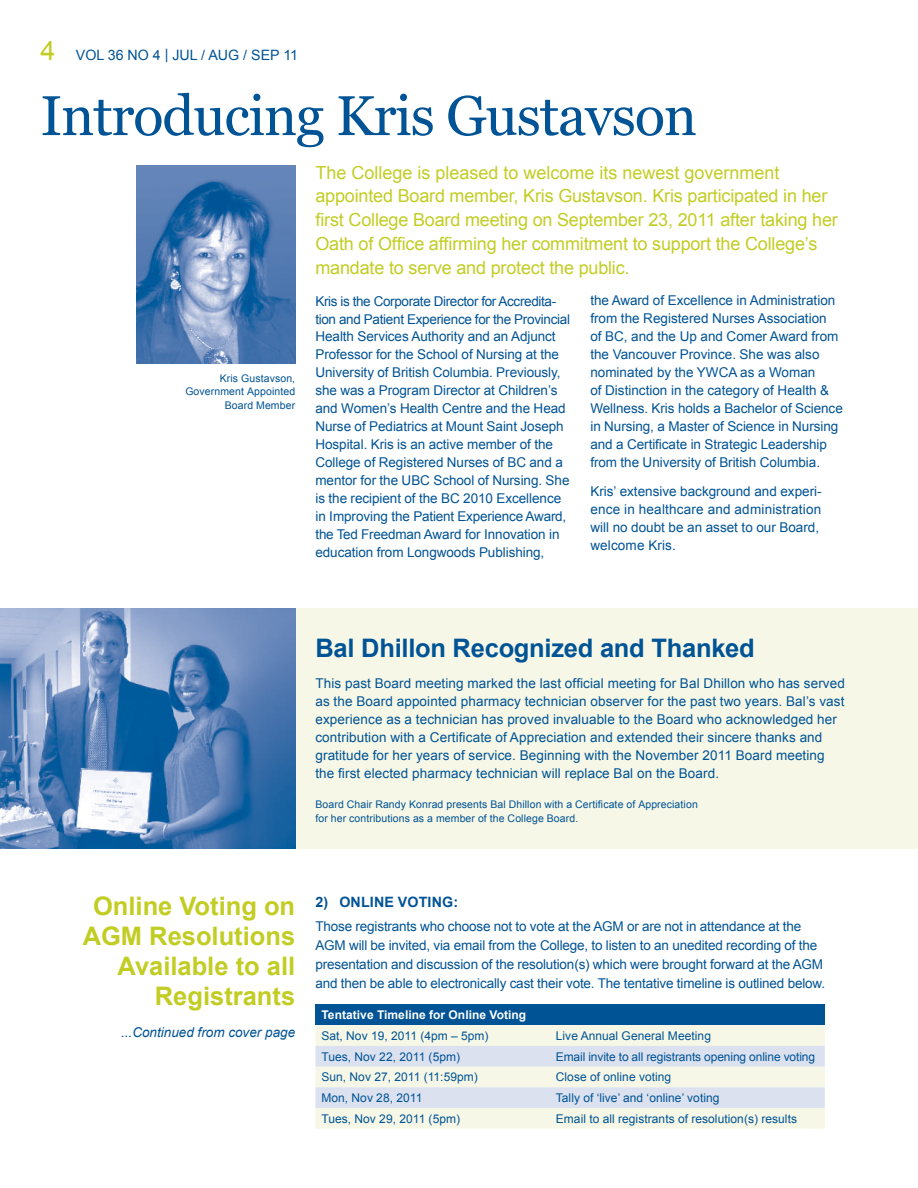
<style>
.page{position:relative;width:918px;height:1188px;background:#fff}
.page>*{position:absolute;margin:0;border:0;box-sizing:border-box;transform-origin:0 0}
.t1{font:55.95px "Georgia";letter-spacing:-.02em;color:#005395}
.t2{font:27px "Arial";color:#c2cd23}
.t3{font:700 25.5px/30px "Arial";color:#c2cd23;text-align:right}
.t4{font:700 25.5px "Arial";letter-spacing:-.01em;color:#005395}
.t5{font:18px/23.7px "Arial";letter-spacing:-.01em;color:#c2cd23}
.t6{font:14.25px "Arial";color:#005395}
.t7{font:700 14.25px "Arial";letter-spacing:.01em;color:#005395}
.t8{font:13.5px/18px "Arial";letter-spacing:-.005em;color:#005395}
.t9{font:italic 13.5px "Arial";color:#005395}
.t10{font:12px "Arial";letter-spacing:.005em;color:#005395}
.t11{font:700 12px "Arial";letter-spacing:.005em;color:#fff}
.t12{font:10.5px/13.5px "Arial";letter-spacing:.01em;color:#005395;text-align:right}
</style>
<div class="page">
<img style="left:137px;top:166px;width:158px;height:197px">
<div style="left:295px;top:608px;width:623px;height:241px;background:#f6f7e6"></div>
<img style="left:0;top:608px;width:295px;height:241px">
<div style="left:315px;top:1004px;width:510px;height:21px;background:#005395"></div>
<div style="left:315px;top:1025px;width:510px;height:104px;background:#f6f7e6"></div>
<svg style="left:315px;top:1046px;width:510px;height:62px;background:#e4e8ec"></svg>
<h2 class="t2" style="left:40px;top:33px;width:17px">4</h2>
<h1 class="t1" style="left:40px;top:82px;width:658px">Introducing Kris Gustavson</h1>
<p class="t6" style="left:76px;top:46px;width:224px">Vol 36 no 4 | JUL / AUG / SEP 11</p>
<p class="t12" style="left:185px;top:371px;width:111px">Kris Gustavson,<br>Government Appointed<br>Board Member</p>
<p class="t5" style="left:315px;top:161px;width:524px">The College is pleased to welcome its newest government appointed Board member, Kris Gustavson. Kris participated in her first College Board meeting on September 23, 2011 after taking her Oath of Office affirming her commitment to support the College’s mandate to serve and protect the public.</p>
<p class="t8" style="left:315px;top:292px;width:256px">Kris is the Corporate Director for Accredita&shy;tion and Patient Experience for the Provincial Health Services Authority and an Adjunct Professor for the School of N ursing at the University of British Columbia. Previously, she was a Program Director at Children’s and Women’s Health Centre and the Head N urse of Pediatrics at Mount Saint Joseph Hospital. Kris is an active member of the College of Registered N urses of BC and a mentor for the UBC School of N ursing. She is the recipient of the BC 2010 Excellence in I mproving the Patient Experience Award, the Ted Freedman Award for I nnovation in education from Longwoods Publishing,</p>
<p class="t8" style="left:590px;top:292px;width:254px">the Award of Excellence in Administration from the Registered N urses Association<br>of BC, and the Up and Comer Award from the Vancouver Province. She was also nominated by the YWCA as a Woman<br>of Distinction in the category of H ealth &amp; Wellness. Kris holds a Bachelor of Science in N ursing, a Master of Science in N ursing and a Certificate in Strategic Leadership from the University of British Columbia.</p>
<p class="t8" style="left:590px;top:483px;width:233px">Kris’ extensive background and experi&shy;ence in healthcare and administration will no doubt be an asset to our Board, welcome Kris.</p>
<h3 class="t4" style="left:315px;top:631px;width:441px">Bal Dhillon Recognized and Thanked</h3>
<p class="t8" style="left:315px;top:674px;width:531px">This past Board meeting marked the last official meeting for Bal Dhillon who has served as the Board appointed pharmacy technician observer for the past two years. Bal’s vast experience as a technician has proved invaluable to the Board who acknowledged her contribution with a Certificate of Appreciation and extended their sincere thanks and gratitude for her years of service. Beginning with the November 2011 Board meeting the first elected pharmacy technician will replace Bal on the Board.</p>
<p class="t12" style="left:315px;top:798px;width:384px;text-align:left">Board Chair Randy Konrad presents Bal Dhillon with a Certificate of Appreciation for her contributions as a member of the College Board.</p>
<h3 class="t3" style="left:83px;top:892px;width:214px">Online Voting on<br>AGM Resolutions<br>Available to all<br>Registrants</h3>
<p class="t9" style="left:121px;top:1024px;width:176px">...Continued from cover page</p>
<p class="t7" style="left:315px;top:893px;width:144px">2) Online Voting :</p>
<p class="t8" style="left:315px;top:917px;width:511px;line-height:18.8px">Those registrants who choose not to vote at the AGM or are not in attendance at the AGM will be invited, via email from the College, to listen to an unedited recording of the presentation and discussion of the resolution(s) which were brought forward at the AGM and then be able to electronically cast their vote. The tentative timeline is outlined below.</p>
<p class="t11" style="left:321px;top:1007px;width:206px">Tentative Timeline for Online Voting</p>
<p class="t10" style="left:321px;top:1028px;width:169px">Sat, Nov 19, 2011 (4pm – 5pm)</p>
<p class="t10" style="left:556px;top:1028px;width:157px">Live Annual General Meeting</p>
<p class="t10" style="left:321px;top:1048px;width:140px">Tues, Nov 22, 2011 (5pm)</p>
<p class="t10" style="left:556px;top:1048px;width:261px">Email invite to all registrants opening online voting</p>
<p class="t10" style="left:321px;top:1069px;width:158px">Sun, Nov 27, 2011 (11:59pm)</p>
<p class="t10" style="left:556px;top:1069px;width:117px">Close of online voting</p>
<p class="t10" style="left:321px;top:1090px;width:102px">Mon, Nov 28, 2011</p>
<p class="t10" style="left:556px;top:1090px;width:165px">Tally of ‘live’ and ‘online’ voting</p>
<p class="t10" style="left:321px;top:1111px;width:140px">Tues, Nov 29, 2011 (5pm)</p>
<p class="t10" style="left:556px;top:1111px;width:243px">Email to all registrants of resolution(s) results</p>
</div>
